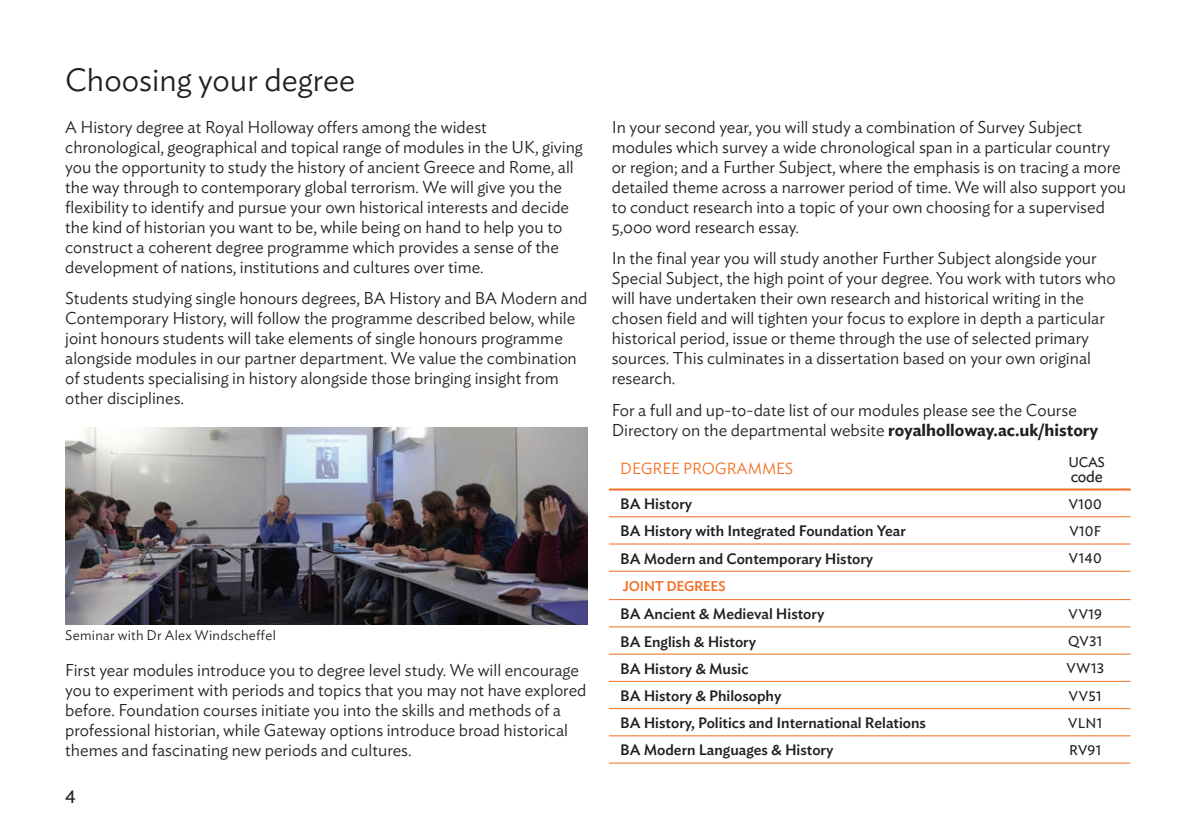
<style>
.page{position:relative;width:1191px;height:840px;background:#fff}
.page>*{position:absolute;margin:0;border:0;box-sizing:border-box;transform-origin:0 0}
.Page_heading{font:300 32px "Ideal Sans";color:#231f20}
.t1{font:18px "Ideal Sans";color:#231f20}
.Main_text_2018{font:300 17px/20px "Ideal Sans";color:#231f20}
.Degree_prog_column_h{font:300 16px "Ideal Sans";color:#f36e21}
.Column_heading_black{font:16px "Ideal Sans";color:#231f20}
.Courses{font:500 15px "Ideal Sans";color:#231f20}
.UCAS_code_duration{font:14px "Ideal Sans";letter-spacing:.025em;color:#231f20}
.Main_text{font:300 14px "Ideal Sans";letter-spacing:.02em;color:#231f20}
.Subject_heading_colo{font:500 14px "Ideal Sans";letter-spacing:-.02em;color:#f36e21}
.Column_heading_black-2{font:14px "Ideal Sans";color:#231f20}
.s1{font-weight:600}
</style>
<div class="page">
<hr style="left:609px;top:488px;width:431px;height:2px;background:#f36e21">
<hr style="left:1040px;top:488px;width:90px;height:2px;background:#f36e21">
<hr style="left:609px;top:516px;width:431px;height:1px;background:#f36e21">
<hr style="left:609px;top:543px;width:431px;height:1px;background:#f36e21">
<hr style="left:1040px;top:516px;width:90px;height:1px;background:#f36e21">
<hr style="left:1040px;top:543px;width:90px;height:1px;background:#f36e21">
<hr style="left:609px;top:570px;width:431px;height:1px;background:#f36e21">
<hr style="left:1040px;top:570px;width:90px;height:1px;background:#f36e21">
<hr style="left:609px;top:599px;width:431px;height:1px;background:#f36e21">
<hr style="left:1040px;top:599px;width:90px;height:1px;background:#f36e21">
<hr style="left:609px;top:626px;width:431px;height:1px;background:#f36e21">
<hr style="left:1040px;top:626px;width:90px;height:1px;background:#f36e21">
<hr style="left:609px;top:653px;width:431px;height:1px;background:#f36e21">
<hr style="left:1040px;top:653px;width:90px;height:1px;background:#f36e21">
<hr style="left:609px;top:680px;width:431px;height:1px;background:#f36e21">
<hr style="left:1040px;top:680px;width:90px;height:1px;background:#f36e21">
<hr style="left:609px;top:707px;width:431px;height:1px;background:#f36e21">
<hr style="left:1040px;top:707px;width:90px;height:1px;background:#f36e21">
<hr style="left:609px;top:735px;width:431px;height:1px;background:#f36e21">
<hr style="left:609px;top:762px;width:431px;height:1px;background:#f36e21">
<hr style="left:1040px;top:735px;width:90px;height:1px;background:#f36e21">
<hr style="left:1040px;top:762px;width:90px;height:1px;background:#f36e21">
<img style="left:65px;top:427px;width:523px;height:196px">
<p class="Page_heading" style="left:65px;top:55px;width:291px">Choosing your degree</p>
<p class="Main_text_2018" style="left:65px;top:115px;width:519px">A History degree at Royal Holloway offers among the widest chronological, geographical and topical range of modules in the UK, giving you the opportunity to study the history of ancient Greece and Rome, all the way through to contemporary global terrorism. We will give you the flexibility to identify and pursue your own historical interests and decide the kind of historian you want to be, while being on hand to help you to construct a coherent degree programme which provides a sense of the development of nations, institutions and cultures over time.</p>
<p class="Main_text_2018" style="left:65px;top:287px;width:524px">Students studying single honours degrees, BA History and BA Modern and Contemporary History, will follow the programme described below, while joint honours students will take elements of single honours programme alongside modules in our partner department. We value the combination of students specialising in history alongside those bringing insight from other disciplines.</p>
<p class="Main_text" style="left:65px;top:623px;width:212px">Seminar with Dr Alex Windscheffel</p>
<p class="Main_text_2018" style="left:65px;top:658px;width:523px">First year modules introduce you to degree level study. We will encourage you to experiment with periods and topics that you may not have explored before. Foundation courses initiate you into the skills and methods of a professional historian, while Gateway options introduce broad historical themes and fascinating new periods and cultures.</p>
<p class="t1" style="left:65px;top:783px;width:12px">4</p>
<p class="Main_text_2018" style="left:612px;top:115px;width:516px">In your second year, you will study a combination of Survey Subject modules which survey a wide chronological span in a particular country or region; and a Further Subject, where the emphasis is on tracing a more detailed theme across a narrower period of time. We will also support you to conduct research into a topic of your own choosing for a supervised 5,00o word research essay.</p>
<p class="Main_text_2018" style="left:612px;top:247px;width:505px">In the final year you will study another Further Subject alongside your Special Subject, the high point of your degree. You work with tutors who will have undertaken their own research and historical writing in the chosen field and will tighten your focus to explore in depth a particular historical period, issue or theme through the use of selected primary sources. This culminates in a dissertation based on your own original research.</p>
<p class="Main_text_2018" style="left:612px;top:398px;width:488px">For a full and up-to-date list of our modules please see the Course<br>Directory on the departmental website <span class="s1">royalholloway.ac.uk/history</span></p>
<p class="Degree_prog_column_h" style="left:620px;top:456px;width:174px">DEGREE PROGRAMMES</p>
<p class="Column_heading_black-2" style="left:1068px;top:451px;width:38px">UCAS</p>
<p class="Column_heading_black" style="left:1070px;top:463px;width:34px">code</p>
<p class="Courses" style="left:620px;top:492px;width:73px">BA History</p>
<p class="UCAS_code_duration" style="left:1068px;top:493px;width:35px">V100</p>
<p class="Courses" style="left:620px;top:519px;width:287px">BA History with Integrated Foundation Year</p>
<p class="UCAS_code_duration" style="left:1069px;top:520px;width:33px">V10F</p>
<p class="Courses" style="left:620px;top:546px;width:254px">BA Modern and Contemporary History</p>
<p class="UCAS_code_duration" style="left:1068px;top:547px;width:34px">V140</p>
<p class="Subject_heading_colo" style="left:623px;top:575px;width:104px">JOINT DEGREES</p>
<p class="Courses" style="left:620px;top:602px;width:206px">BA Ancient &amp; Medieval History</p>
<p class="UCAS_code_duration" style="left:1068px;top:603px;width:35px">VV19</p>
<p class="Courses" style="left:620px;top:629px;width:137px">BA English &amp; History</p>
<p class="UCAS_code_duration" style="left:1068px;top:630px;width:36px">QV31</p>
<p class="Courses" style="left:620px;top:656px;width:130px">BA History &amp; Music</p>
<p class="UCAS_code_duration" style="left:1066px;top:657px;width:39px">VW13</p>
<p class="Courses" style="left:620px;top:683px;width:163px">BA History &amp; Philosophy</p>
<p class="UCAS_code_duration" style="left:1068px;top:684px;width:35px">VV51</p>
<p class="Courses" style="left:620px;top:711px;width:307px">BA History, Politics and International Relations</p>
<p class="UCAS_code_duration" style="left:1068px;top:712px;width:36px">VLN1</p>
<p class="Courses" style="left:620px;top:738px;width:215px">BA Modern Languages &amp; History</p>
<p class="UCAS_code_duration" style="left:1069px;top:739px;width:34px">RV91</p>
</div>
